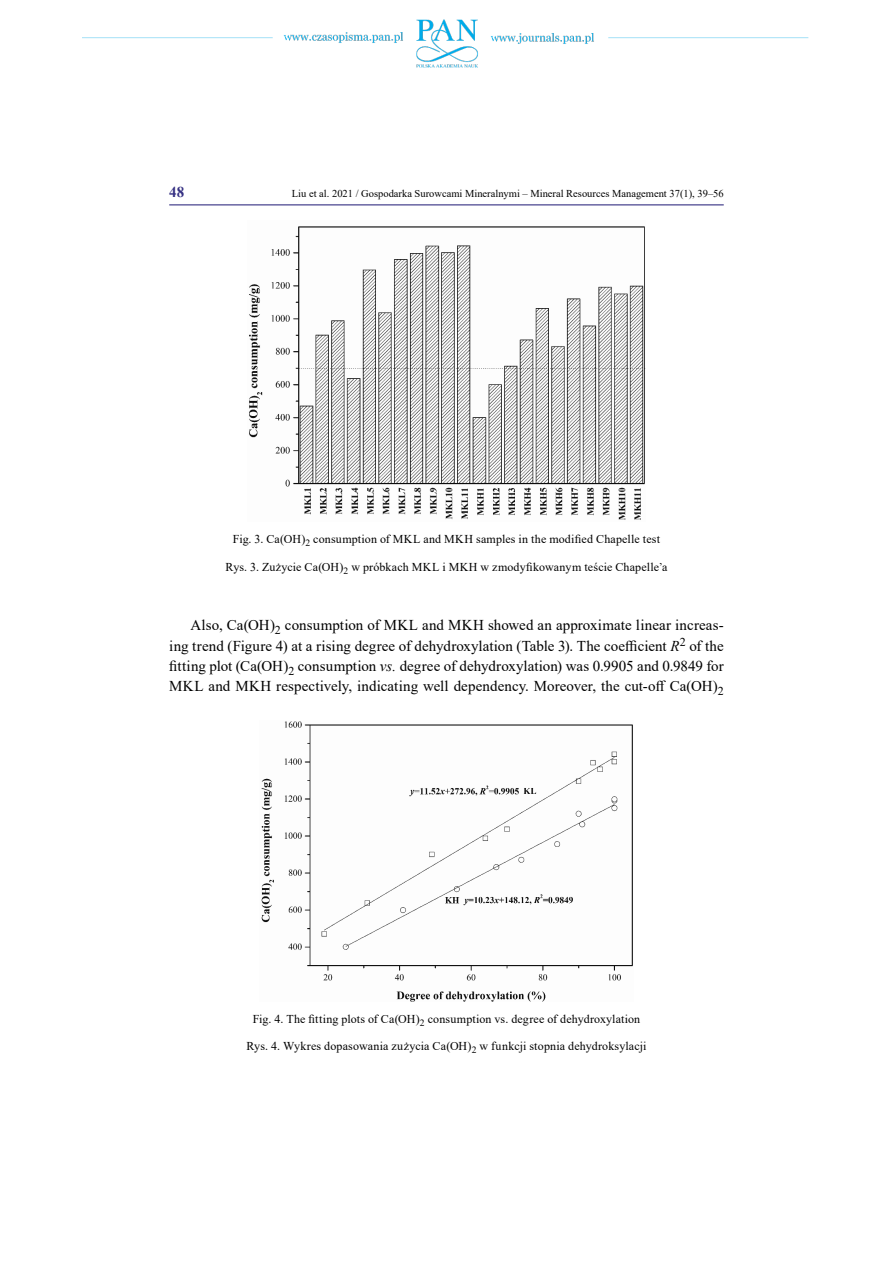
<style>
.page{position:relative;width:893px;height:1263px;background:#fff}
.page>*{position:absolute;margin:0;border:0;box-sizing:border-box;transform-origin:0 0}
.t1{font:15px/20.2px "Times New Roman";color:#000;text-align:justify}
.t2{font:700 15px "Times New Roman";color:#363183}
.t3{font:12px "Times New Roman";letter-spacing:.01em;color:#000}
.t4{font:10.5px "Times New Roman";color:#000}
.s1{font-style:italic}
</style>
<div class="page">
<img style="left:82px;top:19px;width:727px;height:49px">
<hr style="left:169px;top:204px;width:555px;height:1px;background:#363183">
<img style="left:249px;top:226px;width:396px;height:294px">
<img style="left:261px;top:721px;width:372px;height:280px">
<p class="t2" style="left:169px;top:181px;width:16px">48</p>
<p class="t4" style="left:292px;top:186px;width:433px">Liu et al. 2021 / Gospodarka Surowcami Mineralnymi – Mineral Resources Management 37(1), 39–56</p>
<p class="t3" style="left:233px;top:531px;width:429px">Fig. 3. Ca(OH)<sub>2</sub> consumption of MKL and MKH samples in the modified Chapelle test</p>
<p class="t3" style="left:226px;top:558px;width:443px">Rys. 3. Zużycie Ca(OH)<sub>2</sub> w próbkach MKL i MKH w zmodyfikowanym teście Chapelleʼa</p>
<p class="t1" style="left:169px;top:615px;width:556px;text-indent:21px">Also, Ca(OH)<sub>2</sub> consumption of MKL and MKH showed an approximate linear increas&shy;ing trend (Figure 4) at a rising degree of dehydroxylation (Table 3). The coefficient <span class="s1">R</span><sup>2</sup> of the fitting plot (Ca(OH)<sub>2</sub> consumption <span class="s1">vs.</span> degree of dehydroxylation) was 0.9905 and 0.9849 for MKL and MKH respectively, indicating well dependency. Moreover, the cut-off Ca(OH)<sub>2</sub></p>
<p class="t3" style="left:253px;top:1010px;width:389px">Fig. 4. The fitting plots of Ca(OH)<sub>2</sub> consumption vs. degree of dehydroxylation</p>
<p class="t3" style="left:247px;top:1038px;width:401px">Rys. 4. Wykres dopasowania zużycia Ca(OH)<sub>2</sub> w funkcji stopnia dehydroksylacji</p>
</div>
